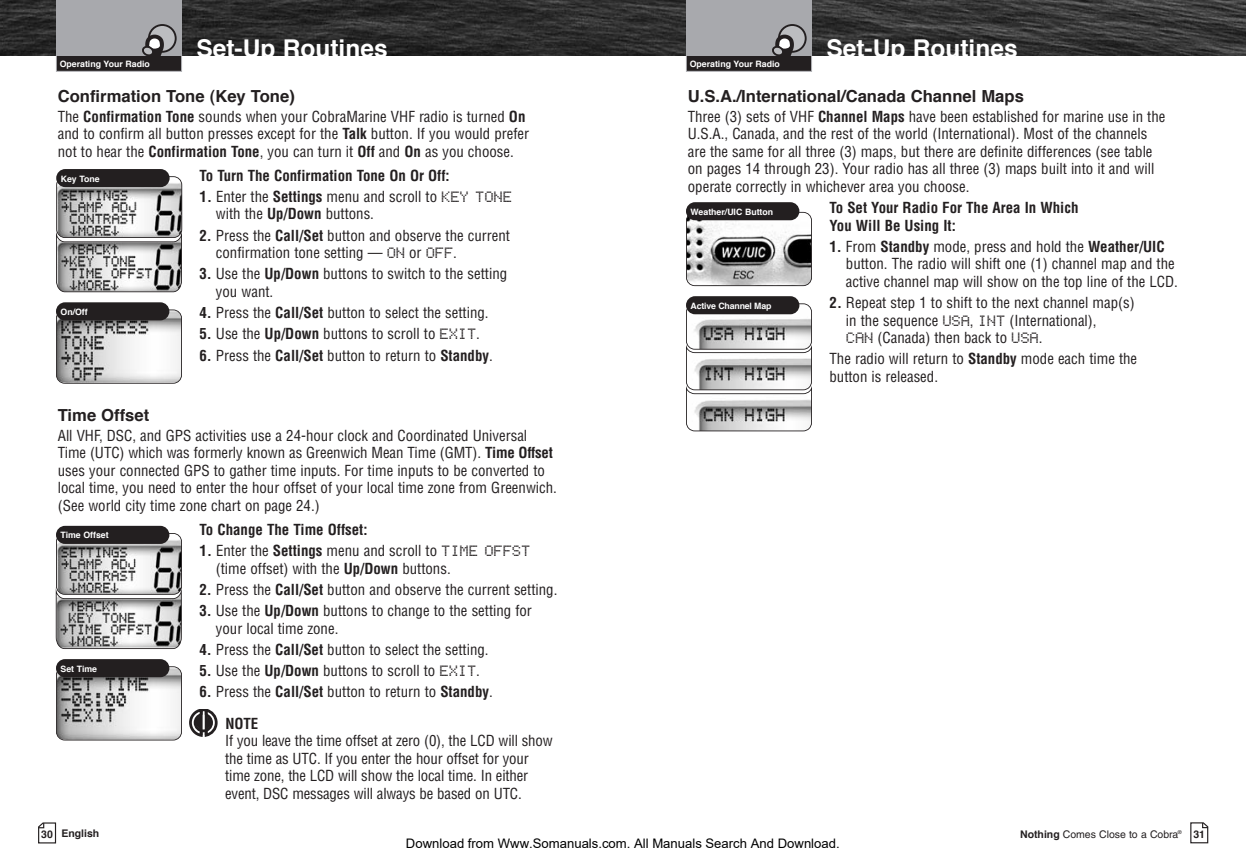
<style>
.page{position:relative;width:1246px;height:868px;background:#fff}
.page>*{position:absolute;margin:0;border:0;box-sizing:border-box;transform-origin:0 0}
.t1{font:700 24.5px "Helvetica";color:#fff}
.t2{font:700 16.62px "Helvetica";color:#231f20}
.t3{font:condensed 14.88px/17.5px "Helvetica";color:#231f20}
.t4{font:700 condensed 14.88px/17.5px "Helvetica";color:#231f20}
.t5{font:13.12px "Arial";color:#000}
.t6{font:10.5px "Helvetica LT Std";color:#231f20}
.t7{font:700 10.5px "Helvetica";color:#231f20}
.t8{font:700 8.75px "Helvetica";color:#fff}
.s1{font-weight:700}
.s2{font-family:"Bubbledot ICG Fine Positive";font-stretch:normal;font-size:16.62px}
.s3{font-family:"Helvetica";font-weight:700}
</style>
<div class="page">
<svg style="left:38px;top:822px;width:19px;height:21px"></svg>
<img style="left:623px;top:0;width:623px;height:56px">
<svg style="left:1190px;top:822px;width:18px;height:21px"></svg>
<div style="left:687px;top:55px;width:124px;height:16px;background:#231f20"></div>
<div style="left:686px;top:54px;width:126px;height:18px;border:1px solid #a8a9ad"></div>
<div style="left:686px;top:0;width:126px;height:56px;background:#a8a9ad"></div>
<div style="left:779px;top:25px;width:27px;height:27px;background:#bcbdc0;border-radius:50%"></div>
<div style="left:778px;top:24px;width:29px;height:29px;border:2px solid #231f20;border-radius:50%"></div>
<svg style="left:772px;top:35px;width:22px;height:21px"></svg>
<svg style="left:686px;top:212px;width:126px;height:74px"></svg>
<div style="left:686px;top:202px;width:113px;height:18px;background:#231f20;border-radius:9px"></div>
<div style="left:686px;top:296px;width:113px;height:18px;background:#231f20;border-radius:9px"></div>
<svg style="left:686px;top:303px;width:126px;height:128px"></svg>
<svg style="left:0;top:0;width:623px;height:56px;background:#2a2a2a"></svg>
<div style="left:57px;top:55px;width:124px;height:16px;background:#231f20"></div>
<div style="left:56px;top:54px;width:126px;height:18px;border:1px solid #a8a9ad"></div>
<div style="left:56px;top:0;width:126px;height:56px;background:#a8a9ad"></div>
<div style="left:149px;top:25px;width:27px;height:27px;background:#bcbdc0;border-radius:50%"></div>
<div style="left:148px;top:24px;width:29px;height:29px;border:2px solid #231f20;border-radius:50%"></div>
<svg style="left:142px;top:35px;width:22px;height:21px"></svg>
<svg style="left:56px;top:309px;width:126px;height:75px"></svg>
<div style="left:56px;top:302px;width:113px;height:18px;background:#231f20;border-radius:9px"></div>
<svg style="left:56px;top:666px;width:126px;height:75px"></svg>
<div style="left:56px;top:659px;width:113px;height:18px;background:#231f20;border-radius:9px"></div>
<svg style="left:189px;top:709px;width:29px;height:28px"></svg>
<div style="left:56px;top:526px;width:113px;height:18px;background:#231f20;border-radius:9px"></div>
<svg style="left:56px;top:533px;width:126px;height:116px"></svg>
<div style="left:56px;top:169px;width:114px;height:18px;background:#231f20;border-radius:9px"></div>
<svg style="left:56px;top:176px;width:126px;height:116px"></svg>
<h1 class="t1" style="left:196px;top:39px;width:193px">Set-Up Routines</h1>
<p class="t2" style="left:58px;top:89px;width:239px">Confirmation Tone (Key Tone)</p>
<p class="t3" style="left:58px;top:108px;width:473px">The <span class="s1">Confirmation Tone</span> sounds when your CobraMarine VHF radio is turned <span class="s1">On </span>and to confirm all button presses except for the <span class="s1">Talk</span> button. If you would prefer not to hear the <span class="s1">Confirmation Tone</span>, you can turn it <span class="s1">Off</span> and <span class="s1">On</span> as you choose.</p>
<p class="t4" style="left:200px;top:167px;width:252px">To Turn The Confirmation Tone On Or Off:</p>
<p class="t3" style="left:216px;top:188px;width:298px;text-indent:-16px"><span class="s1">1.</span> Enter the <span class="s1">Settings</span> menu and scroll to <span class="s2">KEY TONE </span>with the <span class="s1">Up/Down</span> buttons.</p>
<p class="t3" style="left:216px;top:227px;width:296px;text-indent:-16px"><span class="s1">2.</span> Press the <span class="s1">Call/Set</span> button and observe the current confirmation tone setting — <span class="s2">ON</span> or <span class="s2">OFF</span>.</p>
<p class="t3" style="left:216px;top:266px;width:293px;text-indent:-16px"><span class="s1">3.</span> Use the <span class="s1">Up/Down</span> buttons to switch to the setting you want.</p>
<p class="t3" style="left:200px;top:304px;width:291px"><span class="s1">4.</span> Press the <span class="s1">Call/Set</span> button to select the setting.</p>
<p class="t3" style="left:200px;top:326px;width:282px"><span class="s1">5.</span> Use the <span class="s1">Up/Down</span> buttons to scroll to <span class="s2">EXIT</span>.</p>
<p class="t3" style="left:200px;top:347px;width:295px"><span class="s1">6.</span> Press the <span class="s1">Call/Set</span> button to return to <span class="s1">Standby</span>.</p>
<p class="t8" style="left:60px;top:60px;width:92px">Operating Your Radio</p>
<p class="t8" style="left:61px;top:175px;width:40px">Key Tone</p>
<p class="t8" style="left:61px;top:308px;width:29px">On/Off</p>
<p class="t2" style="left:58px;top:408px;width:93px">Time Offset</p>
<p class="t3" style="left:58px;top:427px;width:501px">All VHF, DSC, and GPS activities use a 24-hour clock and Coordinated Universal Time (UTC) which was formerly known as Greenwich Mean Time (GMT). <span class="s1">Time Offset </span>uses your connected GPS to gather time inputs. For time inputs to be converted to local time, you need to enter the hour offset of your local time zone from Greenwich. (See world city time zone chart on page 24.)</p>
<p class="t4" style="left:200px;top:521px;width:169px">To Change The Time Offset:</p>
<p class="t3" style="left:216px;top:542px;width:316px;text-indent:-16px"><span class="s1">1.</span> Enter the <span class="s1">Settings</span> menu and scroll to <span class="s2">TIME OFFST </span>(time offset) with the <span class="s1">Up/Down</span> buttons.</p>
<p class="t3" style="left:199px;top:581px;width:359px"><span class="s1">2.</span> Press the <span class="s1">Call/Set</span> button and observe the current setting.</p>
<p class="t3" style="left:216px;top:602px;width:318px;text-indent:-16px"><span class="s1">3.</span> Use the <span class="s1">Up/Down</span> buttons to change to the setting for your local time zone.</p>
<p class="t3" style="left:199px;top:641px;width:291px"><span class="s1">4.</span> Press the <span class="s1">Call/Set</span> button to select the setting.</p>
<p class="t3" style="left:199px;top:662px;width:282px"><span class="s1">5.</span> Use the <span class="s1">Up/Down</span> buttons to scroll to <span class="s2">EXIT</span>.</p>
<p class="t3" style="left:225px;top:677px;width:269px;line-height:31.3px;text-indent:-26px"><span class="s1">6.</span> Press the <span class="s1">Call/Set</span> button to return to <span class="s1">Standby</span>.<br><span class="s1">NOTE</span></p>
<p class="t3" style="left:225px;top:732px;width:329px">If you leave the time offset at zero (0), the LCD will show the time as UTC. If you enter the hour offset for your time zone, the LCD will show the local time. In either event, DSC messages will always be based on UTC.</p>
<p class="t8" style="left:61px;top:532px;width:50px">Time Offset</p>
<p class="t8" style="left:61px;top:665px;width:38px">Set Time</p>
<p class="t8" style="left:690px;top:60px;width:92px">Operating Your Radio</p>
<h1 class="t1" style="left:826px;top:39px;width:193px">Set-Up Routines</h1>
<p class="t2" style="left:688px;top:89px;width:338px">U.S.A./International/Canada Channel Maps</p>
<p class="t3" style="left:688px;top:108px;width:479px">Three (3) sets of VHF <span class="s1">Channel Maps</span> have been established for marine use in the U.S.A., Canada, and the rest of the world (International). Most of the channels are the same for all three (3) maps, but there are definite differences (see table on pages 14 through 23). Your radio has all three (3) maps built into it and will operate correctly in whichever area you choose.</p>
<p class="t4" style="left:829px;top:199px;width:250px">To Set Your Radio For The Area In Which<br>You Will Be Using It:</p>
<p class="t3" style="left:846px;top:238px;width:334px;text-indent:-16px"><span class="s1">1.</span> From <span class="s1">Standby</span> mode, press and hold the <span class="s1">Weather/UIC </span>button. The radio will shift one (1) channel map and the active channel map will show on the top line of the LCD.</p>
<p class="t3" style="left:846px;top:294px;width:290px;text-indent:-16px"><span class="s1">2.</span> Repeat step 1 to shift to the next channel map(s) in the sequence <span class="s2">USA</span>, <span class="s2">INT</span> (International),<br><span class="s2">CAN</span> (Canada) then back to <span class="s2">USA</span>.</p>
<p class="t3" style="left:830px;top:350px;width:309px">The radio will return to <span class="s1">Standby</span> mode each time the button is released.</p>
<p class="t8" style="left:691px;top:208px;width:84px">Weather/UIC Button</p>
<p class="t8" style="left:691px;top:302px;width:82px">Active Channel Map</p>
<p class="t7" style="left:41px;top:829px;width:60px">30 English</p>
<p class="t5" style="left:406px;top:836px;width:435px">Download from Www.Somanuals.com. All Manuals Search And Download.</p>
<p class="t6" style="left:1020px;top:830px;width:163px"><span class="s3">Nothing</span> Comes Close to a Cobra<sup>®</sup></p>
<p class="t7" style="left:1193px;top:830px;width:13px">31</p>
</div>
